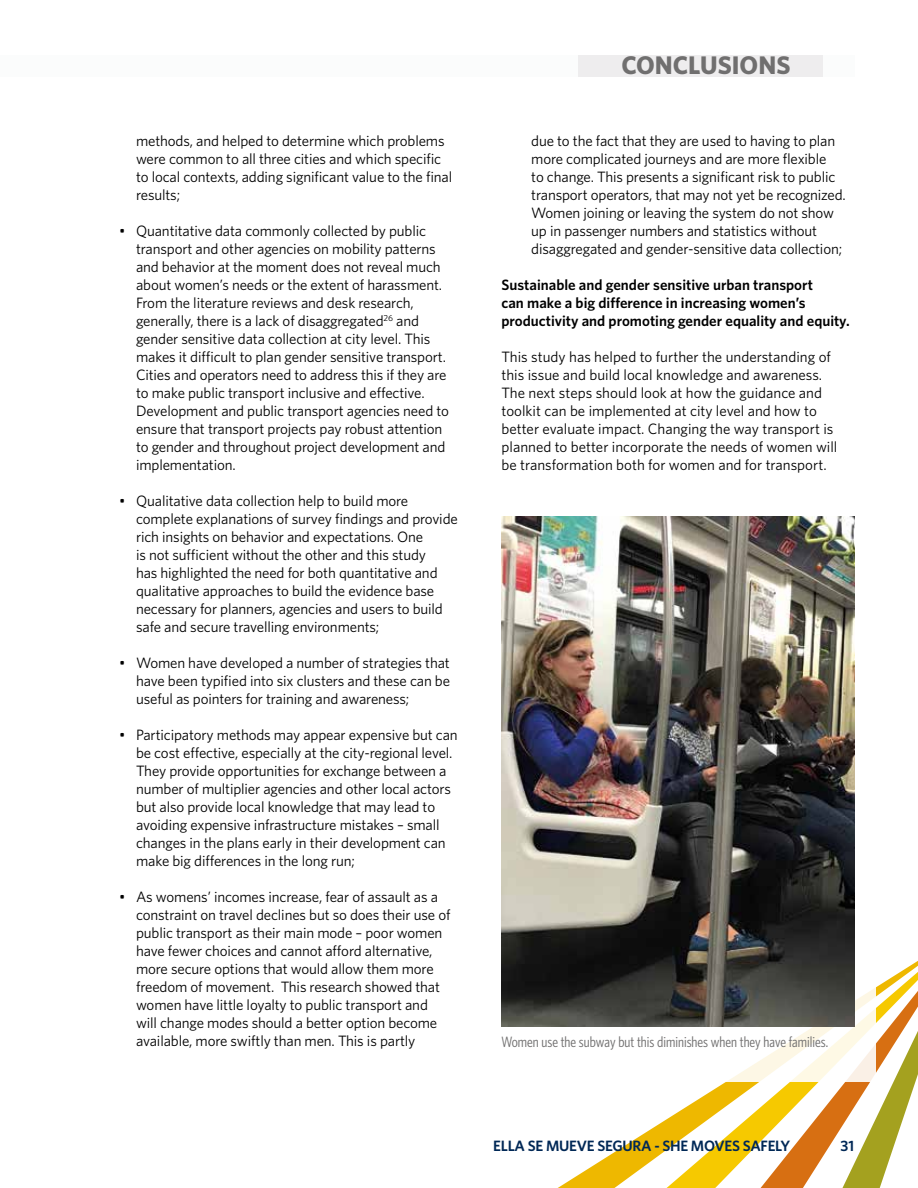
<style>
.page{position:relative;width:918px;height:1188px;background:#fff}
.page>*{position:absolute;margin:0;border:0;box-sizing:border-box;transform-origin:0 0}
.t1{font:700 25.5px "Whitney";color:#706f6f}
.t2{font:15px/18px "Whitney";letter-spacing:-.01em;color:#000}
.t3{font:600 15px/18px "Whitney";color:#000}
.t4{font:15px "Whitney Condensed";color:#706f6f}
.t5{font:600 15px "Whitney";letter-spacing:-.015em;color:#002856}
</style>
<div class="page">
<svg style="left:558px;top:953px;width:297px;height:235px"></svg>
<svg style="left:652px;top:961px;width:266px;height:227px"></svg>
<svg style="left:750px;top:975px;width:168px;height:213px"></svg>
<div style="left:0;top:55px;width:854px;height:21px;background:#fbfcfc"></div>
<div style="left:85px;top:968px;width:790px;height:114px;background:#fff"></div>
<div style="left:578px;top:55px;width:244px;height:21px;background:#eeedee"></div>
<img style="left:502px;top:516px;width:352px;height:510px">
<p class="t2" style="left:136px;top:131px;width:318px">methods, and helped to determine which problems were common to all three cities and which specific to local contexts, adding significant value to the final results;</p>
<p class="t2" style="left:136px;top:221px;width:314px;text-indent:-17px">• Quantitative data commonly collected by public transport and other agencies on mobility patterns and behavior at the moment does not reveal much about women’s needs or the extent of harassment.<br>From the literature reviews and desk research, generally, there is a lack of disaggregated<sup>26</sup> and gender sensitive data collection at city level. This makes it difficult to plan gender sensitive transport.<br>Cities and operators need to address this if they are to make public transport inclusive and effective.<br>Development and public transport agencies need to ensure that transport projects pay robust attention to gender and throughout project development and implementation.</p>
<p class="t2" style="left:136px;top:491px;width:323px;text-indent:-17px">• Qualitative data collection help to build more complete explanations of survey findings and provide rich insights on behavior and expectations. One<br>is not sufficient without the other and this study<br>has highlighted the need for both quantitative and qualitative approaches to build the evidence base necessary for planners, agencies and users to build safe and secure travelling environments;</p>
<p class="t2" style="left:136px;top:653px;width:316px;text-align:justify;text-indent:-17px">• Women have developed a number of strategies that have been typified into six clusters and these can be useful as pointers for training and awareness;</p>
<p class="t2" style="left:136px;top:725px;width:323px;text-indent:-17px">• Participatory methods may appear expensive but can be cost effective, especially at the city-regional level.<br>They provide opportunities for exchange between a number of multiplier agencies and other local actors but also provide local knowledge that may lead to avoiding expensive infrastructure mistakes – small changes in the plans early in their development can make big differences in the long run;</p>
<p class="t2" style="left:136px;top:887px;width:316px;text-indent:-17px">• As womens’ incomes increase, fear of assault as a constraint on travel declines but so does their use of public transport as their main mode – poor women have fewer choices and cannot afford alternative, more secure options that would allow them more freedom of movement. This research showed that women have little loyalty to public transport and will change modes should a better option become available, more swiftly than men. This is partly</p>
<h1 class="t1" style="left:621px;top:48px;width:170px">CONCLUSIONS</h1>
<p class="t2" style="left:531px;top:131px;width:316px">due to the fact that they are used to having to plan more complicated journeys and are more flexible<br>to change. This presents a significant risk to public transport operators, that may not yet be recognized.<br>Women joining or leaving the system do not show up in passenger numbers and statistics without disaggregated and gender-sensitive data collection;</p>
<p class="t3" style="left:502px;top:275px;width:350px">Sustainable and gender sensitive urban transport<br>can make a big difference in increasing women’s productivity and promoting gender equality and equity.</p>
<p class="t2" style="left:502px;top:347px;width:337px">This study has helped to further the understanding of this issue and build local knowledge and awareness.<br>The next steps should look at how the guidance and toolkit can be implemented at city level and how to better evaluate impact. Changing the way transport is planned to better incorporate the needs of women will be transformation both for women and for transport.</p>
<p class="t4" style="left:502px;top:1033px;width:328px">Women use the subway but this diminishes when they have families.</p>
<p class="t5" style="left:493px;top:1136px;width:299px">ELLA SE MUEVE SEGURA - SHE MOVES SAFELY</p>
<p class="t5" style="left:841px;top:1136px;width:15px">31</p>
</div>
